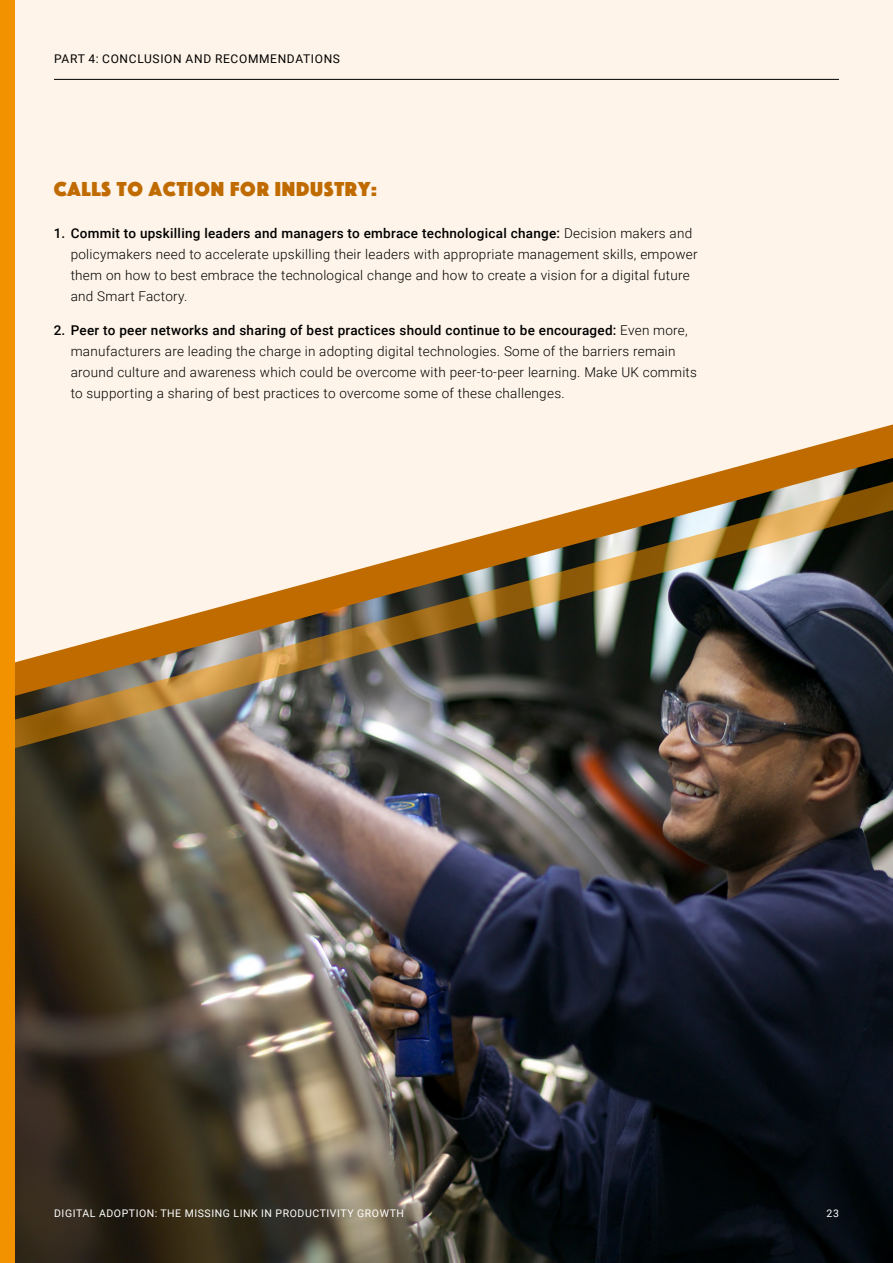
<style>
.page{position:relative;width:893px;height:1263px;background:#fef4e9}
.page>*{position:absolute;margin:0;border:0;box-sizing:border-box;transform-origin:0 0}
.t1{font:21px "Phosphate Solid";letter-spacing:.04em;color:#c06b00}
.t2{font:300 13.5px/21px "Roboto";letter-spacing:.02em;color:#000}
.t3{font:12px "Roboto";letter-spacing:.055em;color:#000}
.t4{font:10.5px "Roboto";letter-spacing:.055em;color:#fff}
.s1{font-weight:500}
</style>
<div class="page">
<img style="left:14px;top:458px;width:879px;height:805px">
<img style="left:14px;top:478px;width:879px;height:274px">
<div style="left:0;top:0;width:14px;height:1263px;background:#f39200"></div>
<hr style="left:54px;top:79px;width:785px;height:1px;background:#000">
<p class="t3" style="left:54px;top:50px;width:287px">PART 4: CONCLUSION AND RECOMMENDATIONS</p>
<h1 class="t1" style="left:54px;top:174px;width:325px">CALLS TO ACTION FOR INDUSTRY:</h1>
<p class="t2" style="left:71px;top:222px;width:628px;text-indent:-17px"><span class="s1">1. Commit to upskilling leaders and managers to embrace technological change:</span> Decision makers and policymakers need to accelerate upskilling their leaders with appropriate management skills, empower them on how to best embrace the technological change and how to create a vision for a digital future and Smart Factory.</p>
<p class="t2" style="left:71px;top:319px;width:628px;text-indent:-17px"><span class="s1">2. Peer to peer networks and sharing of best practices should continue to be encouraged:</span> Even more, manufacturers are leading the charge in adopting digital technologies. Some of the barriers remain around culture and awareness which could be overcome with peer-to-peer learning. Make UK commits to supporting a sharing of best practices to overcome some of these challenges.</p>
<p class="t4" style="left:54px;top:1206px;width:351px">DIGITAL ADOPTION: THE MISSING LINK IN PRODUCTIVITY GROWTH</p>
<p class="t4" style="left:827px;top:1206px;width:14px">23</p>
</div>
